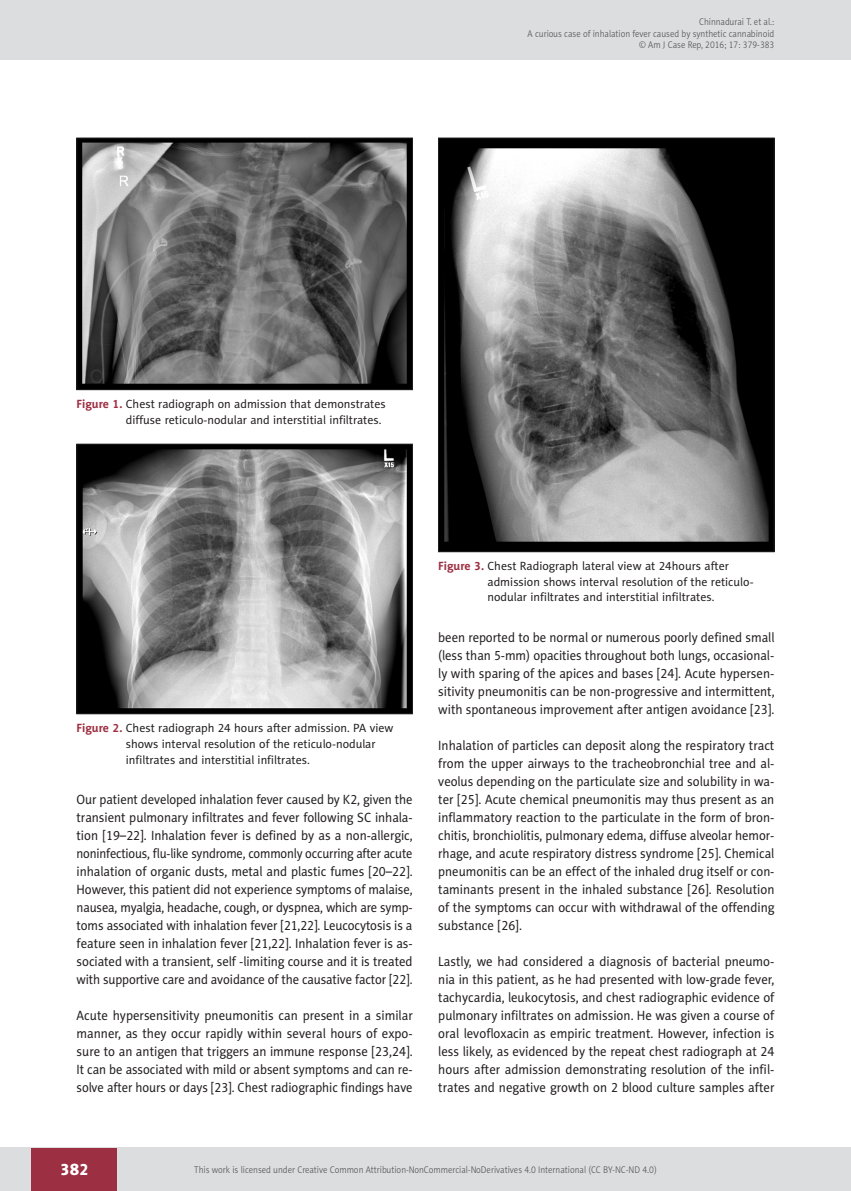
<style>
.page{position:relative;width:851px;height:1191px;background:#fff}
.page>*{position:absolute;margin:0;border:0;box-sizing:border-box;transform-origin:0 0}
.t1{font:16.5px "Naomi Sans EFN Heavy";color:#fff}
.AJCR_Body{font:13.5px/18px "Naomi Sans EFN";color:#231f20;text-align:justify;scale:.95 1}
.AJCR_Body-2{font:13.5px/18px "Naomi Sans EFN";color:#231f20;text-align:justify;scale:.94 1}
.AJCR_Rycina_tytul{font:12px/15.8px "Naomi Sans EFN";color:#231f20}
.t2{font:9.75px/11.2px "Naomi Sans EFN Light";color:#57585a;text-align:right;scale:.9 1}
.s1{font-weight:700;color:#9d2f42}
</style>
<div class="page">
<img style="left:79px;top:140px;width:331px;height:248px">
<div style="left:77px;top:138px;width:335px;height:252px;border:1px solid #231f20"></div>
<img style="left:79px;top:446px;width:331px;height:266px">
<div style="left:77px;top:444px;width:335px;height:270px;border:1px solid #231f20"></div>
<img style="left:440px;top:140px;width:332px;height:410px">
<div style="left:438px;top:138px;width:336px;height:414px;border:1px solid #231f20"></div>
<div style="left:0;top:1148px;width:850px;height:43px;background:#dcdddf"></div>
<div style="left:32px;top:1147px;width:85px;height:43px;background:#9d2f42"></div>
<div style="left:0;top:0;width:850px;height:60px;background:#dcdddf"></div>
<hr style="left:850px;top:0;width:1px;height:60px;background:#dcdddf">
<p class="t2" style="left:527px;top:16px;width:276px">Chinnadurai T. et al.:<br>A curious case of inhalation fever caused by synthetic cannabinoid © Am J Case Rep, 2016; 17: 379-383</p>
<p class="AJCR_Rycina_tytul" style="left:126px;top:396px;width:261px;text-indent:-49px"><span class="s1">Figure 1.</span> Chest radiograph on admission that demonstrates diffuse reticulo-nodular and interstitial infiltrates.</p>
<p class="AJCR_Rycina_tytul" style="left:126px;top:720px;width:269px;text-indent:-49px"><span class="s1">Figure 2.</span> Chest radiograph 24 hours after admission. PA view shows interval resolution of the reticulo-nodular infiltrates and interstitial infiltrates.</p>
<p class="AJCR_Body-2" style="left:77px;top:790px;width:359px">Our patient developed inhalation fever caused by K2, given the transient pulmonary infiltrates and fever following SC inhala&shy;tion [19–22]. Inhalation fever is defined by as a non-allergic, noninfectious, flu-like syndrome, commonly occurring after acute inhalation of organic dusts, metal and plastic fumes [20–22].<br>However, this patient did not experience symptoms of malaise, nausea, myalgia, headache, cough, or dyspnea, which are symp&shy;toms associated with inhalation fever [21,22]. Leucocytosis is a feature seen in inhalation fever [21,22]. Inhalation fever is as&shy;sociated with a transient, self -limiting course and it is treated with supportive care and avoidance of the causative factor [22].</p>
<p class="AJCR_Body" style="left:77px;top:1006px;width:355px">Acute hypersensitivity pneumonitis can present in a similar manner, as they occur rapidly within several hours of expo&shy;sure to an antigen that triggers an immune response [23,24].<br>It can be associated with mild or absent symptoms and can re&shy;solve after hours or days [23]. Chest radiographic findings have</p>
<p class="AJCR_Rycina_tytul" style="left:487px;top:558px;width:267px;text-indent:-49px"><span class="s1">Figure 3.</span> Chest Radiograph lateral view at 24hours after admission shows interval resolution of the reticulo&shy;nodular infiltrates and interstitial infiltrates.</p>
<p class="AJCR_Body" style="left:438px;top:628px;width:355px">been reported to be normal or numerous poorly defined small (less than 5-mm) opacities throughout both lungs, occasional&shy;ly with sparing of the apices and bases [24]. Acute hypersen&shy;sitivity pneumonitis can be non-progressive and intermittent, with spontaneous improvement after antigen avoidance [23].</p>
<p class="AJCR_Body" style="left:438px;top:736px;width:355px">Inhalation of particles can deposit along the respiratory tract from the upper airways to the tracheobronchial tree and al&shy;veolus depending on the particulate size and solubility in wa&shy;ter [25]. Acute chemical pneumonitis may thus present as an inflammatory reaction to the particulate in the form of bron&shy;chitis, bronchiolitis, pulmonary edema, diffuse alveolar hemor&shy;rhage, and acute respiratory distress syndrome [25]. Chemical pneumonitis can be an effect of the inhaled drug itself or con&shy;taminants present in the inhaled substance [26]. Resolution of the symptoms can occur with withdrawal of the offending substance [26].</p>
<p class="AJCR_Body" style="left:438px;top:952px;width:355px">Lastly, we had considered a diagnosis of bacterial pneumo&shy;nia in this patient, as he had presented with low-grade fever, tachycardia, leukocytosis, and chest radiographic evidence of pulmonary infiltrates on admission. He was given a course of oral levofloxacin as empiric treatment. However, infection is less likely, as evidenced by the repeat chest radiograph at 24 hours after admission demonstrating resolution of the infil&shy;trates and negative growth on 2 blood culture samples after</p>
<p class="t1" style="left:60px;top:1159px;width:30px">382</p>
<p class="t2" style="left:194px;top:1164px;width:515px">This work is licensed under Creative Common Attribution-NonCommercial-NoDerivatives 4.0 International (CC BY-NC-ND 4.0)</p>
</div>
